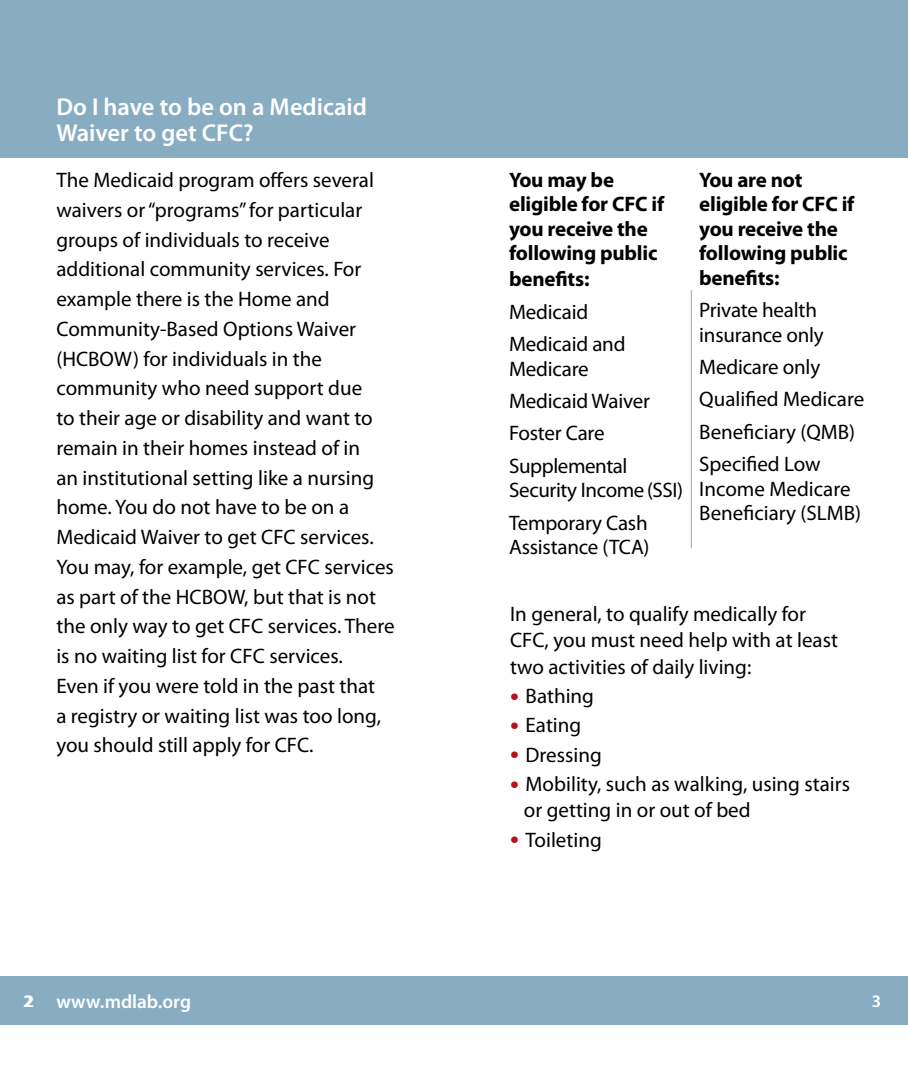
<style>
.page{position:relative;width:908px;height:1071px;background:#fff}
.page>*{position:absolute;margin:0;border:0;box-sizing:border-box;transform-origin:0 0}
.t1{font:600 24.5px/26.2px "Myriad Pro";color:#fff}
.t2{font:21px/29.8px "Myriad Pro";color:#000}
.t3{font:700 21px/25px "Myriad Pro";letter-spacing:-.01em;color:#000}
.t4{font:600 19.25px "Myriad Pro";color:#fff}
.t5{font:600 17.5px "Myriad Pro";color:#fff}
.s1{font-size:31.5px;color:#b5121b}
</style>
<div class="page">
<div style="left:0;top:976px;width:907px;height:49px;background:#88adc3"></div>
<div style="left:0;top:0;width:907px;height:158px;background:#88adc3"></div>
<hr style="left:690px;top:290px;width:1px;height:258px;background:#88adc3">
<p class="t1" style="left:56px;top:93px;width:312px">Do I have to be on a Medicaid<br>Waiver to get CFC?</p>
<p class="t2" style="left:56px;top:165px;width:339px">The Medicaid program offers several waivers or “programs” for particular groups of individuals to receive additional community services. For example there is the Home and Community-Based Options Waiver (HCBOW) for individuals in the community who need support due<br>to their age or disability and want to remain in their homes instead of in<br>an institutional setting like a nursing home. You do not have to be on a Medicaid Waiver to get CFC services.<br>You may, for example, get CFC services as part of the HCBOW, but that is not the only way to get CFC services. There is no waiting list for CFC services.<br>Even if you were told in the past that<br>a registry or waiting list was too long, you should still apply for CFC.</p>
<p class="t3" style="left:509px;top:166px;width:157px">You may be eligible for CFC if you receive the following public benefits:</p>
<p class="t2" style="left:509px;top:295px;width:118px;line-height:32.4px">Medicaid<br>Medicaid and</p>
<p class="t2" style="left:509px;top:352px;width:142px;line-height:32.4px">Medicare<br>Medicaid Waiver<br>Foster Care<br>Supplemental</p>
<p class="t2" style="left:509px;top:474px;width:175px;line-height:32.4px">Security Income (SSI)<br>Temporary Cash</p>
<p class="t2" style="left:509px;top:532px;width:142px">Assistance (TCA)</p>
<p class="t3" style="left:699px;top:167px;width:157px;line-height:24.5px">You are not eligible for CFC if you receive the following public benefits:</p>
<p class="t2" style="left:699px;top:297px;width:126px;line-height:24.5px">Private health insurance only</p>
<p class="t2" style="left:699px;top:350px;width:166px;line-height:32.4px">Medicare only<br>Qualified Medicare<br>Beneficiary (QMB)<br>Specified Low</p>
<p class="t2" style="left:699px;top:476px;width:163px;line-height:24.5px">Income Medicare<br>Beneficiary (SLMB)</p>
<p class="t2" style="left:510px;top:601px;width:329px;line-height:26.2px">In general, to qualify medically for<br>CFC, you must need help with at least two activities of daily living:</p>
<p class="t2" style="left:510px;top:681px;width:85px"><span class="s1">•</span> Bathing</p>
<p class="t2" style="left:510px;top:710px;width:73px"><span class="s1">•</span> Eating</p>
<p class="t2" style="left:510px;top:739px;width:93px"><span class="s1">•</span> Dressing</p>
<p class="t2" style="left:523px;top:771px;width:327px;line-height:26.2px;text-indent:-14px"><span class="s1">•</span> Mobility, such as walking, using stairs or getting in or out of bed</p>
<p class="t2" style="left:510px;top:824px;width:93px"><span class="s1">•</span> Toileting</p>
<p class="t5" style="left:23px;top:990px;width:11px">2</p>
<p class="t4" style="left:56px;top:989px;width:136px">www.mdlab.org</p>
<p class="t5" style="left:871px;top:990px;width:11px">3</p>
</div>
